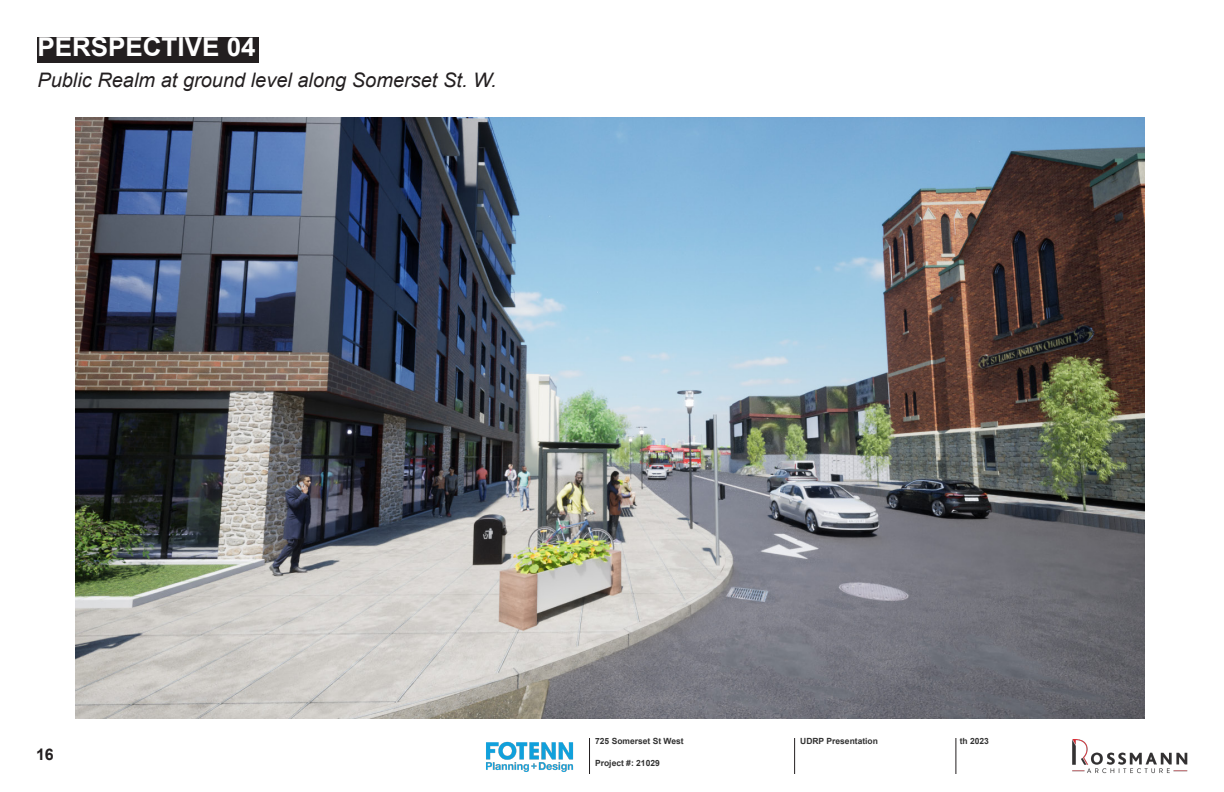
<style>
.page{position:relative;width:1224px;height:792px;background:#fff}
.page>*{position:absolute;margin:0;border:0;box-sizing:border-box;transform-origin:0 0}
.t1{font:700 26px "Arial";color:#fff}
.t2{font:italic 20px "Arial";color:#231f20}
.t3{font:700 16px "Arial";color:#231f20}
.t4{font:700 8.5px "Arial";color:#323232}
</style>
<div class="page">
<img style="left:1072px;top:739px;width:116px;height:35px">
<hr style="left:956px;top:738px;width:1px;height:36px;background:#231f20">
<hr style="left:794px;top:738px;width:1px;height:36px;background:#231f20">
<hr style="left:589px;top:738px;width:1px;height:36px;background:#231f20">
<div style="left:37px;top:37px;width:222px;height:26px;background:#231f20"></div>
<img style="left:76px;top:118px;width:1069px;height:601px">
<img style="left:486px;top:741px;width:88px;height:31px">
<p class="t1" style="left:37px;top:29px;width:220px">PERSPECTIVE 04</p>
<p class="t2" style="left:37px;top:67px;width:461px">Public Realm at ground level along Somerset St. W.</p>
<h3 class="t3" style="left:36px;top:743px;width:19px">16</h3>
<p class="t4" style="left:595px;top:735px;width:90px">725 Somerset St West</p>
<p class="t4" style="left:800px;top:735px;width:79px">UDRP Presentation</p>
<p class="t4" style="left:960px;top:735px;width:31px">th 2023</p>
<p class="t4" style="left:595px;top:757px;width:66px">Project #: 21029</p>
</div>
